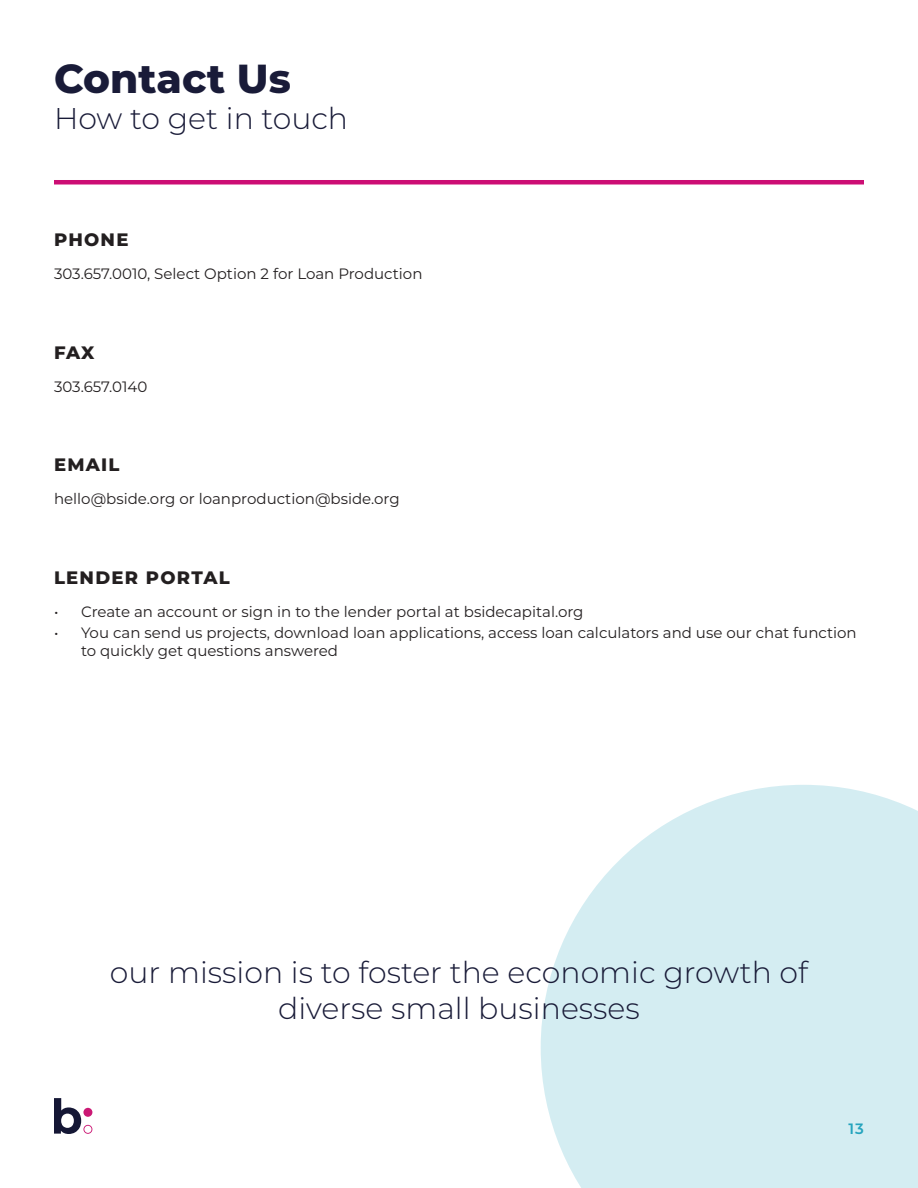
<style>
.page{position:relative;width:918px;height:1188px;background:#fff}
.page>*{position:absolute;margin:0;border:0;box-sizing:border-box;transform-origin:0 0}
.t1{font:800 40.5px "Montserrat";color:#191b38}
.t2{font:300 30px/36px "Montserrat";color:#191b38;text-align:center}
.t3{font:800 18px "Montserrat";letter-spacing:.07em;color:#231f20}
.t4{font:15px/18px "Montserrat";color:#231f20}
.t5{font:600 15px "Montserrat";color:#25a4be}
</style>
<div class="page">
<svg style="left:541px;top:785px;width:377px;height:403px;background:#d8eff3"></svg>
<hr style="left:54px;top:180px;width:810px;height:4px;background:#cc0e74">
<svg style="left:54px;top:1098px;width:38px;height:36px"></svg>
<p class="t1" style="left:54px;top:49px;width:238px">Contact Us</p>
<p class="t2" style="left:54px;top:100px;width:296px">How to get in touch</p>
<p class="t3" style="left:54px;top:227px;width:76px">PHONE</p>
<p class="t4" style="left:54px;top:264px;width:370px">303.657.0010, Select Option 2 for Loan Production</p>
<p class="t3" style="left:54px;top:339px;width:42px">FAX</p>
<p class="t4" style="left:54px;top:377px;width:95px">303.657.0140</p>
<p class="t3" style="left:54px;top:452px;width:67px">EMAIL</p>
<p class="t4" style="left:54px;top:489px;width:347px">hello@bside.org or loanproduction@bside.org</p>
<p class="t3" style="left:54px;top:564px;width:177px">LENDER PORTAL</p>
<p class="t4" style="left:54px;top:602px;width:531px">• Create an account or sign in to the lender portal at bsidecapital.org</p>
<p class="t4" style="left:81px;top:623px;width:777px;text-indent:-27px">• You can send us projects, download loan applications, access loan calculators and use our chat function to quickly get questions answered</p>
<p class="t2" style="left:110px;top:953px;width:700px">our mission is to foster the economic growth of diverse small businesses</p>
<p class="t5" style="left:849px;top:1118px;width:17px">13</p>
</div>
